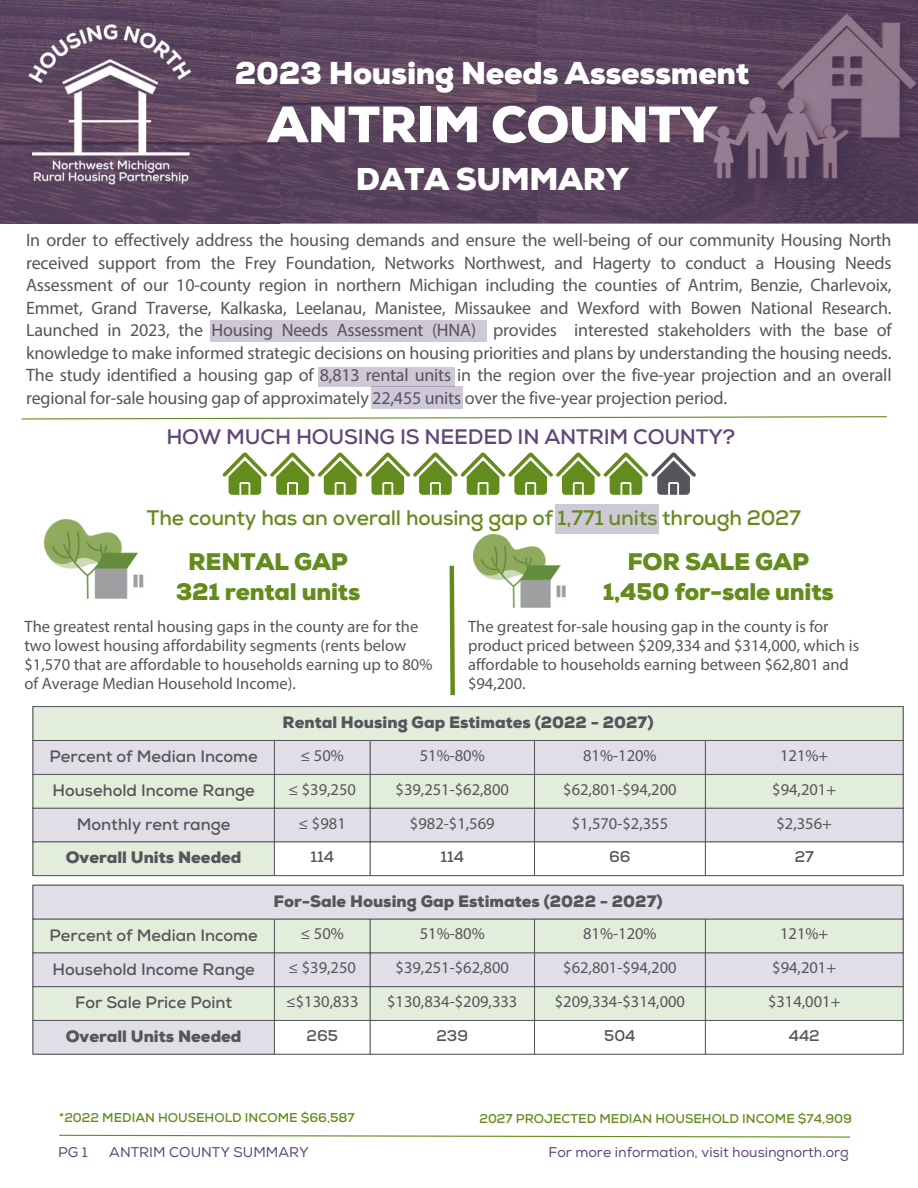
<style>
.page{position:relative;width:918px;height:1188px;background:#fff}
.page>*{position:absolute;margin:0;border:0;box-sizing:border-box;transform-origin:0 0}
.t1{font:900 51px "Nexa";letter-spacing:-.01em;color:#fff}
.t2{font:900 31.5px "Nexa";letter-spacing:-.01em;color:#fff}
.t3{font:900 24px "Nexa";letter-spacing:-.01em;color:#638c1c}
.t4{font:700 21px "Nexa";letter-spacing:-.01em;color:#638c1c}
.t5{font:700 21px "Nexa";letter-spacing:-.01em;color:#5f4876}
.t6{font:18px/22.5px "Myriad Pro";letter-spacing:-.01em;color:#54565a;text-align:justify}
.t7{font:16.5px/19.2px "Myriad Pro";color:#54565a}
.t8{font:700 16.5px "Nexa";color:#54565a}
.t9{font:900 16.5px "Nexa";color:#54565a}
.t10{font:700 15.45px "Nexa";color:#54565a}
.t11{font:14.1px "Nexa";color:#5f4876}
.t12{font:700 12.75px "Nexa";color:#638c1c}
</style>
<div class="page">
<svg style="left:59px;top:1134px;width:792px;height:4px"></svg>
<img style="left:44px;top:519px;width:100px;height:79px">
<div style="left:371px;top:386px;width:92px;height:23px;background:#cfc8d6"></div>
<svg style="left:0;top:0;width:918px;height:224px;background:#5e4760"></svg>
<img style="left:19px;top:13px;width:182px;height:182px">
<div style="left:318px;top:367px;width:137px;height:19px;background:#cfc8d6"></div>
<div style="left:210px;top:320px;width:277px;height:22px;background:#cfc8d6"></div>
<svg style="left:21px;top:416px;width:866px;height:4px"></svg>
<svg style="left:222px;top:453px;width:331px;height:42px"></svg>
<svg style="left:651px;top:453px;width:45px;height:42px"></svg>
<div style="left:556px;top:505px;width:103px;height:29px;background:#cfc8d6"></div>
<svg style="left:449px;top:565px;width:6px;height:131px"></svg>
<img style="left:474px;top:534px;width:92px;height:73px">
<svg style="left:34px;top:707px;width:869px;height:168px;fill:#e3eddc"></svg>
<svg style="left:34px;top:741px;width:869px;height:101px;background:#dfe1e2"></svg>
<hr style="left:33px;top:707px;width:1px;height:168px;background:#54565a">
<hr style="left:274px;top:741px;width:1px;height:134px;background:#54565a">
<hr style="left:370px;top:741px;width:1px;height:134px;background:#54565a">
<hr style="left:534px;top:741px;width:1px;height:134px;background:#54565a">
<hr style="left:705px;top:741px;width:1px;height:134px;background:#54565a">
<hr style="left:903px;top:707px;width:1px;height:168px;background:#54565a">
<hr style="left:33px;top:706px;width:870px;height:1px;background:#54565a">
<hr style="left:33px;top:740px;width:870px;height:1px;background:#54565a">
<hr style="left:33px;top:774px;width:870px;height:1px;background:#54565a">
<hr style="left:33px;top:808px;width:870px;height:1px;background:#54565a">
<hr style="left:33px;top:842px;width:870px;height:1px;background:#54565a">
<hr style="left:33px;top:875px;width:870px;height:1px;background:#54565a">
<svg style="left:34px;top:886px;width:869px;height:168px;fill:#e1dee8"></svg>
<svg style="left:34px;top:920px;width:869px;height:100px;background:#e0e6de"></svg>
<hr style="left:33px;top:885px;width:1px;height:169px;background:#54565a">
<hr style="left:274px;top:919px;width:1px;height:135px;background:#54565a">
<hr style="left:370px;top:919px;width:1px;height:135px;background:#54565a">
<hr style="left:534px;top:919px;width:1px;height:135px;background:#54565a">
<hr style="left:705px;top:919px;width:1px;height:135px;background:#54565a">
<hr style="left:903px;top:885px;width:1px;height:169px;background:#54565a">
<hr style="left:33px;top:885px;width:870px;height:1px;background:#54565a">
<hr style="left:33px;top:919px;width:870px;height:1px;background:#54565a">
<hr style="left:33px;top:953px;width:870px;height:1px;background:#54565a">
<hr style="left:33px;top:986px;width:870px;height:1px;background:#54565a">
<hr style="left:33px;top:1020px;width:870px;height:1px;background:#54565a">
<hr style="left:33px;top:1054px;width:870px;height:1px;background:#54565a">
<p class="t2" style="left:235px;top:54px;width:516px">2023 Housing Needs Assessment</p>
<p class="t1" style="left:267px;top:94px;width:451px">ANTRIM COUNTY</p>
<p class="t2" style="left:356px;top:160px;width:274px">DATA SUMMARY</p>
<p class="t6" style="left:26px;top:230px;width:867px">In order to effectively address the housing demands and ensure the well-being of our community Housing North received support from the Frey Foundation, Networks Northwest, and Hagerty to conduct a Housing Needs Assessment of our 10-county region in northern Michigan including the counties of Antrim, Benzie, Charlevoix, Emmet, Grand Traverse, Kalkaska, Leelanau, Manistee, Missaukee and Wexford with Bowen National Research.<br>Launched in 2023, the Housing Needs Assessment (HNA) provides interested stakeholders with the base of knowledge to make informed strategic decisions on housing priorities and plans by understanding the housing needs.<br>The study identified a housing gap of 8,813 rental units in the region over the five-year projection and an overall regional for-sale housing gap of approximately 22,455 units over the five-year projection period.</p>
<p class="t5" style="left:166px;top:425px;width:570px">HOW MUCH HOUSING IS NEEDED IN ANTRIM COUNTY?</p>
<p class="t4" style="left:147px;top:505px;width:656px">The county has an overall housing gap of 1,771 units through 2027</p>
<p class="t3" style="left:627px;top:548px;width:183px">FOR SALE GAP</p>
<p class="t3" style="left:603px;top:577px;width:232px">1,450 for-sale units</p>
<p class="t3" style="left:188px;top:548px;width:161px">RENTAL GAP</p>
<p class="t3" style="left:176px;top:577px;width:186px">321 rental units</p>
<p class="t7" style="left:24px;top:618px;width:410px">The greatest rental housing gaps in the county are for the two lowest housing affordability segments (rents below $1,570 that are affordable to households earning up to 80% of Average Median Household Income).</p>
<p class="t7" style="left:468px;top:618px;width:393px">The greatest for-sale housing gap in the county is for product priced between $209,334 and $314,000, which is affordable to households earning between $62,801 and $94,200.</p>
<p class="t9" style="left:283px;top:713px;width:372px">Rental Housing Gap Estimates (2022 - 2027)</p>
<p class="t8" style="left:50px;top:747px;width:210px">Percent of Median Income</p>
<p class="t7" style="left:301px;top:747px;width:45px">≤ 50%</p>
<p class="t7" style="left:420px;top:747px;width:67px">51%-80%</p>
<p class="t7" style="left:583px;top:747px;width:75px">81%-120%</p>
<p class="t7" style="left:780px;top:747px;width:50px">121%+</p>
<p class="t8" style="left:53px;top:781px;width:204px">Household Income Range</p>
<p class="t7" style="left:288px;top:781px;width:69px">≤ $39,250</p>
<p class="t7" style="left:396px;top:781px;width:115px">$39,251-$62,800</p>
<p class="t7" style="left:563px;top:781px;width:115px">$62,801-$94,200</p>
<p class="t7" style="left:772px;top:781px;width:65px">$94,201+</p>
<p class="t8" style="left:77px;top:814px;width:155px">Monthly rent range</p>
<p class="t7" style="left:299px;top:815px;width:49px">≤ $981</p>
<p class="t7" style="left:410px;top:815px;width:86px">$982-$1,569</p>
<p class="t7" style="left:572px;top:815px;width:98px">$1,570-$2,355</p>
<p class="t7" style="left:777px;top:815px;width:57px">$2,356+</p>
<p class="t9" style="left:66px;top:848px;width:177px">Overall Units Needed</p>
<p class="t10" style="left:310px;top:848px;width:25px">114</p>
<p class="t10" style="left:440px;top:848px;width:25px">114</p>
<p class="t10" style="left:609px;top:848px;width:23px">66</p>
<p class="t10" style="left:795px;top:848px;width:21px">27</p>
<p class="t9" style="left:273px;top:891px;width:391px">For-Sale Housing Gap Estimates (2022 - 2027)</p>
<p class="t8" style="left:50px;top:925px;width:210px">Percent of Median Income</p>
<p class="t7" style="left:301px;top:926px;width:45px">≤ 50%</p>
<p class="t7" style="left:420px;top:926px;width:67px">51%-80%</p>
<p class="t7" style="left:583px;top:926px;width:75px">81%-120%</p>
<p class="t7" style="left:780px;top:926px;width:50px">121%+</p>
<p class="t8" style="left:53px;top:959px;width:204px">Household Income Range</p>
<p class="t7" style="left:288px;top:960px;width:69px">≤ $39,250</p>
<p class="t7" style="left:396px;top:960px;width:115px">$39,251-$62,800</p>
<p class="t7" style="left:563px;top:960px;width:115px">$62,801-$94,200</p>
<p class="t7" style="left:772px;top:960px;width:65px">$94,201+</p>
<p class="t8" style="left:75px;top:993px;width:159px">For Sale Price Point</p>
<p class="t7" style="left:286px;top:993px;width:74px">≤$130,833</p>
<p class="t7" style="left:387px;top:993px;width:132px">$130,834-$209,333</p>
<p class="t7" style="left:555px;top:993px;width:132px">$209,334-$314,000</p>
<p class="t7" style="left:768px;top:993px;width:74px">$314,001+</p>
<p class="t9" style="left:66px;top:1027px;width:177px">Overall Units Needed</p>
<p class="t10" style="left:307px;top:1026px;width:33px">265</p>
<p class="t10" style="left:436px;top:1026px;width:33px">239</p>
<p class="t10" style="left:604px;top:1026px;width:33px">504</p>
<p class="t10" style="left:789px;top:1026px;width:32px">442</p>
<p class="t12" style="left:59px;top:1110px;width:297px">*2022 MEDIAN HOUSEHOLD INCOME $66,587</p>
<p class="t12" style="left:479px;top:1111px;width:374px">2027 PROJECTED MEDIAN HOUSEHOLD INCOME $74,909</p>
<p class="t11" style="left:58px;top:1144px;width:31px">PG 1</p>
<p class="t11" style="left:109px;top:1144px;width:201px">ANTRIM COUNTY SUMMARY</p>
<p class="t11" style="left:549px;top:1144px;width:302px">For more information, visit housingnorth.org</p>
</div>
